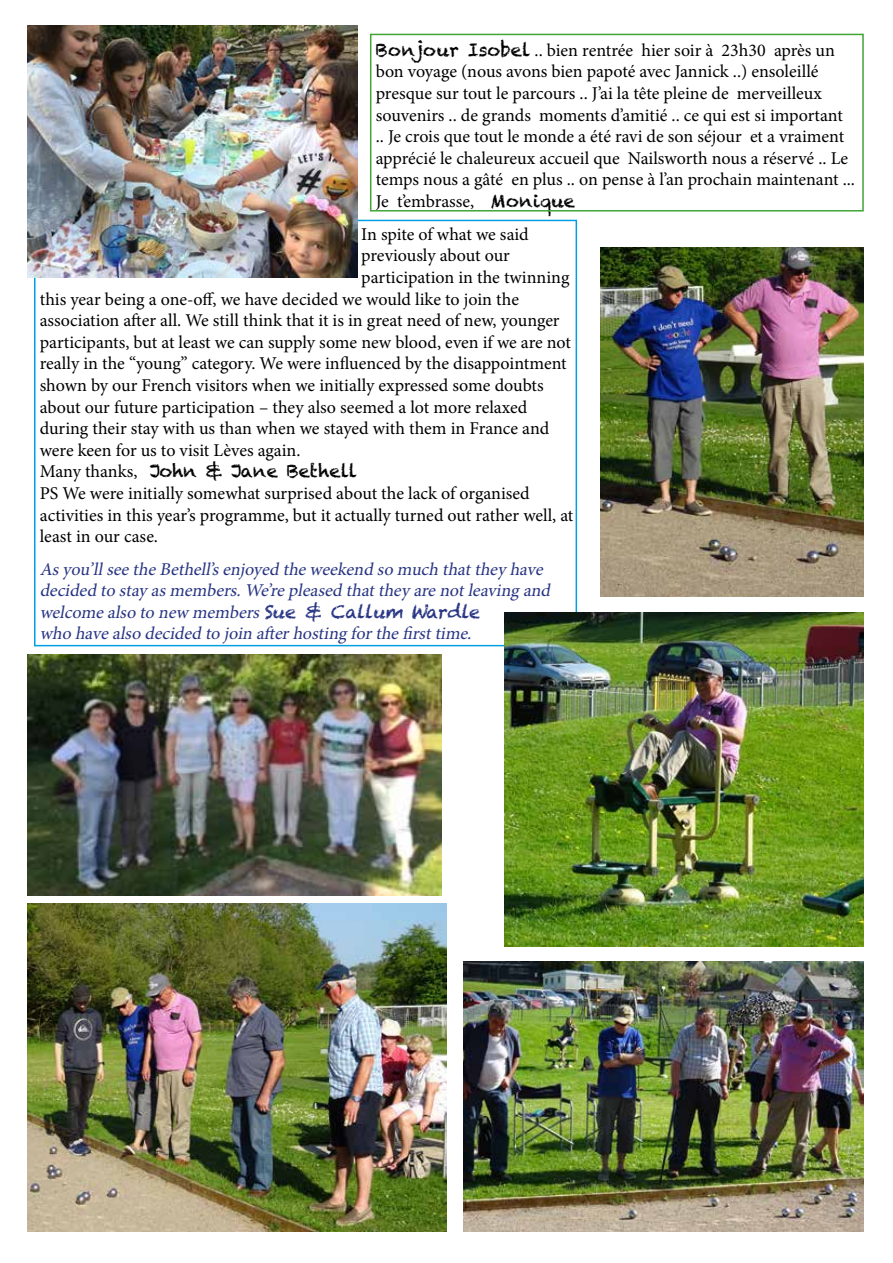
<style>
.page{position:relative;width:893px;height:1263px;background:#fff}
.page>*{position:absolute;margin:0;border:0;box-sizing:border-box;transform-origin:0 0}
.t1{font:18px/21.6px "Minion Pro";letter-spacing:-.005em;color:#000}
.t2{font:italic 18px/21.6px "Minion Pro";color:#283583}
.t3{font:18px "Chalkduster";color:#000}
.s1{font-family:"Chalkduster"}
.s2{font-family:"Minion Pro"}
</style>
<div class="page">
<img style="left:28px;top:26px;width:329px;height:252px">
<div style="left:370px;top:34px;width:494px;height:178px;border:2px solid #3fa535"></div>
<img style="left:464px;top:961px;width:400px;height:271px">
<img style="left:600px;top:248px;width:264px;height:349px">
<img style="left:504px;top:612px;width:360px;height:334px">
<img style="left:28px;top:904px;width:418px;height:328px">
<img style="left:28px;top:654px;width:414px;height:241px">
<p class="t1" style="left:376px;top:39px;width:481px"><span class="s1">Bonjour Isobel</span> .. bien rentrée hier soir à 23h30 après un bon voyage (nous avons bien papoté avec Jannick ..) ensoleillé presque sur tout le parcours .. J’ai la tête pleine de merveilleux souvenirs .. de grands moments d’amitié .. ce qui est si important .. Je crois que tout le monde a été ravi de son séjour et a vraiment apprécié le chaleureux accueil que Nailsworth nous a réservé .. Le temps nous a gâté en plus .. on pense à l’an prochain maintenant ...<br>Je t’embrasse, <span class="s1">Monique</span></p>
<p class="t1" style="left:361px;top:223px;width:169px">In spite of what we said</p>
<p class="t1" style="left:361px;top:245px;width:150px">previously about our</p>
<p class="t1" style="left:361px;top:266px;width:210px">participation in the twinning</p>
<p class="t1" style="left:40px;top:288px;width:481px">this year being a one-off, we have decided we would like to join the</p>
<p class="t1" style="left:40px;top:310px;width:521px">association after all. We still think that it is in great need of new, younger</p>
<p class="t1" style="left:40px;top:331px;width:533px">participants, but at least we can supply some new blood, even if we are not</p>
<p class="t1" style="left:40px;top:353px;width:528px">really in the “young” category. We were influenced by the disappointment</p>
<p class="t1" style="left:40px;top:374px;width:505px">shown by our French visitors when we initially expressed some doubts</p>
<p class="t1" style="left:40px;top:396px;width:489px">about our future participation – they also seemed a lot more relaxed</p>
<p class="t1" style="left:40px;top:418px;width:511px">during their stay with us than when we stayed with them in France and</p>
<p class="t1" style="left:40px;top:439px;width:262px">were keen for us to visit Lèves again.</p>
<p class="t3" style="left:40px;top:461px;width:319px"><span class="s2">Many thanks,</span> John &amp; Jane Bethell</p>
<p class="t1" style="left:40px;top:482px;width:535px">PS We were initially somewhat surprised about the lack of organised activities in this year’s programme, but it actually turned out rather well, at least in our case.</p>
<p class="t2" style="left:40px;top:558px;width:516px">Asyou’llseetheBethell’senj oyed theweekend so much thatthey have decided to stay asmembers.We’repleased thatthey arenotleaving and welcomealso to new members<span class="s1">Sue &amp; Callum Wardle<br></span>who havealso decided to j oin afterhosting forthefirsttime.</p>
</div>
